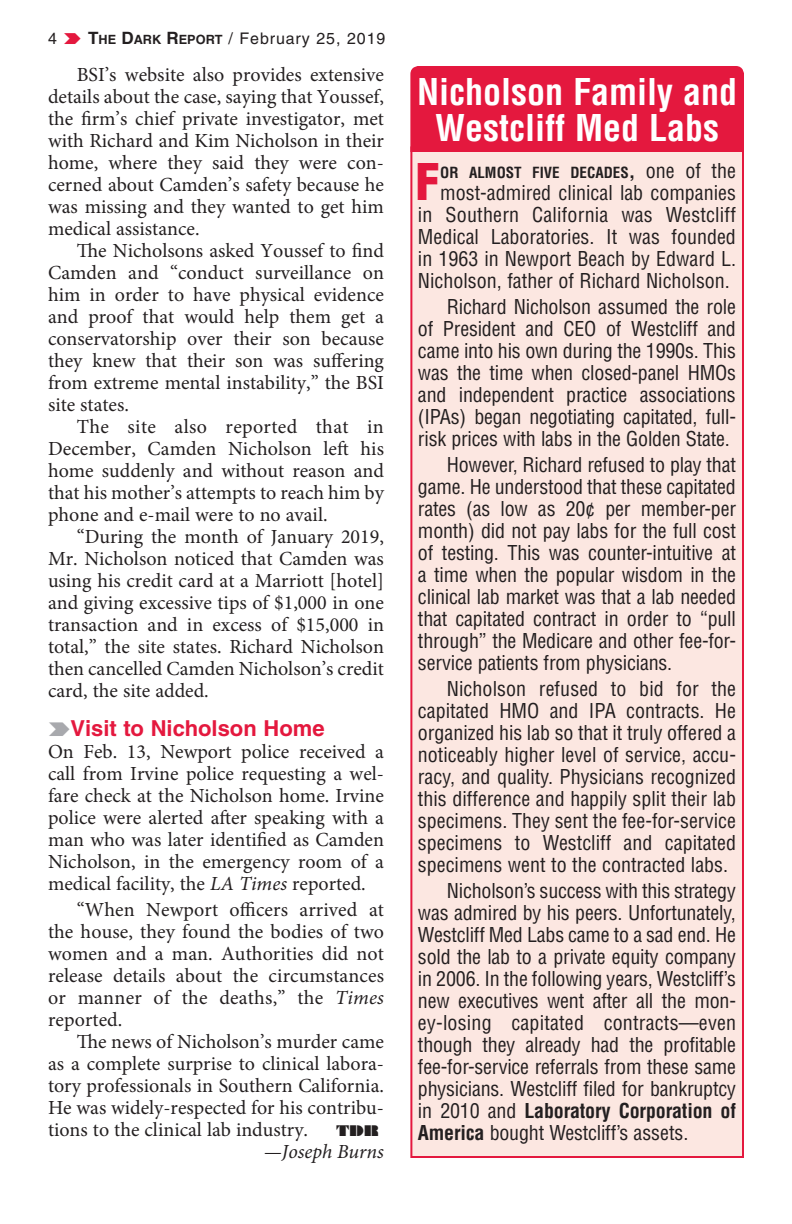
<style>
.page{position:relative;width:792px;height:1224px;background:#fff}
.page>*{position:absolute;margin:0;border:0;box-sizing:border-box;transform-origin:0 0}
.t1{font:900 condensed 49.4px "Helvetica LT Std";color:#e4183e}
.t2{font:700 condensed 36px/36px "Helvetica LT Std";color:#fff;text-align:center}
.t3{font:700 22px "Helvetica LT Std";color:#e4183e}
.t4{font:20px/22px "Minion Pro";color:#231f20;text-align:justify}
.par-head{font:condensed 20px/22px "Helvetica LT Std";letter-spacing:-.01em;color:#231f20;text-align:justify}
.t5{font:italic 20px "Minion Pro";color:#231f20}
.t6{font:16px "Helvetica LT Std";letter-spacing:.055em;color:#231f20}
.t7{font:700 condensed 15px "Helvetica LT Std";color:#231f20}
.t8{font:14px "Braggadocio MT Std";color:#231f20}
.s1{font-weight:700;font-size:17px}
.s2{font-weight:700;font-size:12.8px}
.s3{font-style:italic}
.s4{font-size:20px}
.s5{font-weight:400;font-size:20px}
.s6{font-weight:700}
</style>
<div class="page">
<div style="left:410px;top:146px;width:334px;height:1012px;background:#fce7e1;border:2px solid #e4183e"></div>
<div style="left:410px;top:66px;width:334px;height:87px;background:#e4183e"></div>
<p class="t6" style="left:48px;top:29px;width:10px">4</p>
<p class="t6" style="left:88px;top:29px;width:299px"><span class="s1">T</span><span class="s2">HE</span> <span class="s1">D</span><span class="s2">ARK</span> <span class="s1">R</span><span class="s2">EPORT</span> / February 25, 2019</p>
<p class="t4" style="left:48px;top:63px;width:338px;text-indent:29px">BSI’s website also provides extensive details about the case, saying that Youssef, the firm’s chief private investigator, met with Richard and Kim Nicholson in their home, where they said they were con&shy;cerned about Camden’s safety because he was missing and they wanted to get him medical assistance.</p>
<p class="t4" style="left:48px;top:239px;width:338px;text-indent:29px">The Nicholsons asked Youssef to find Camden and “conduct surveillance on him in order to have physical evidence and proof that would help them get a conservatorship over their son because they knew that their son was suffering from extreme mental instability,” the BSI site states.</p>
<p class="t4" style="left:48px;top:415px;width:338px;text-indent:29px">The site also reported that in December, Camden Nicholson left his home suddenly and without reason and that his mother’s attempts to reach him by phone and e-mail were to no avail.</p>
<p class="t4" style="left:48px;top:525px;width:338px;text-indent:29px">“During the month of January 2019, Mr. Nicholson noticed that Camden was using his credit card at a Marriott [hotel] and giving excessive tips of $1,000 in one transaction and in excess of $15,000 in total,” the site states. Richard Nicholson then cancelled Camden Nicholson’s credit card, the site added.</p>
<h1 class="t3" style="left:70px;top:714px;width:256px">Visit to Nicholson Home</h1>
<p class="t4" style="left:48px;top:740px;width:338px">On Feb. 13, Newport police received a call from Irvine police requesting a wel&shy;fare check at the Nicholson home. Irvine police were alerted after speaking with a man who was later identified as Camden Nicholson, in the emergency room of a medical facility, the <span class="s3">LA Times</span> reported.</p>
<p class="t4" style="left:48px;top:898px;width:338px;text-indent:29px">“When Newport officers arrived at the house, they found the bodies of two women and a man. Authorities did not release details about the circumstances or manner of the deaths,” the <span class="s3">Times </span>reported.</p>
<p class="t4" style="left:48px;top:1030px;width:338px;text-indent:29px">The news of Nicholson’s murder came as a complete surprise to clinical labora&shy;tory professionals in Southern California.<br>He was widely-respected for his contribu&shy;tions to the clinical lab industry.</p>
<p class="t8" style="left:336px;top:1122px;width:44px">TDR</p>
<p class="t5" style="left:264px;top:1137px;width:122px">—Joseph Burns</p>
<p class="t2" style="left:417px;top:73px;width:321px">Nicholson Family and<br>Westcliff Med Labs</p>
<p class="t1" style="left:416px;top:150px;width:26px">F</p>
<p class="t7" style="left:440px;top:163px;width:297px">OR ALMOST FIVE DECADES<span class="s4">,</span> <span class="s5">one of the</span></p>
<p class="par-head" style="left:418px;top:181px;width:320px;text-indent:22px">most-admired clinical lab companies in Southern California was Westcliff Medical Laboratories. It was founded in 1963 in Newport Beach by Edward L.<br>Nicholson, father of Richard Nicholson.</p>
<p class="par-head" style="left:418px;top:295px;width:320px;text-indent:29px">Richard Nicholson assumed the role of President and CEO of Westcliff and came into his own during the 1990s. This was the time when closed-panel HMOs and independent practice associations (IPAs) began negotiating capitated, full&shy;risk prices with labs in the Golden State.</p>
<p class="par-head" style="left:418px;top:453px;width:320px;text-indent:29px">However, Richard refused to play that game. He understood that these capitated rates (as low as 20¢ per member-per month) did not pay labs for the full cost of testing. This was counter-intuitive at a time when the popular wisdom in the clinical lab market was that a lab needed that capitated contract in order to “pull through” the Medicare and other fee-for&shy;service patients from physicians.</p>
<p class="par-head" style="left:418px;top:677px;width:320px;text-indent:29px">Nicholson refused to bid for the capitated HMO and IPA contracts. He organized his lab so that it truly offered a noticeably higher level of service, accu&shy;racy, and quality. Physicians recognized this difference and happily split their lab specimens. They sent the fee-for-service specimens to Westcliff and capitated specimens went to the contracted labs.</p>
<p class="par-head" style="left:418px;top:879px;width:320px;text-indent:29px">Nicholson’s success with this strategy was admired by his peers. Unfortunately, Westcliff Med Labs came to a sad end. He sold the lab to a private equity company in 2006. In the following years, Westcliff’s new executives went after all the mon&shy;ey-losing capitated contracts—even though they already had the profitable fee-for-service referrals from these same physicians. Westcliff filed for bankruptcy in 2010 and <span class="s6">Laboratory Corporation of America</span> bought Westcliff’s assets.</p>
</div>
